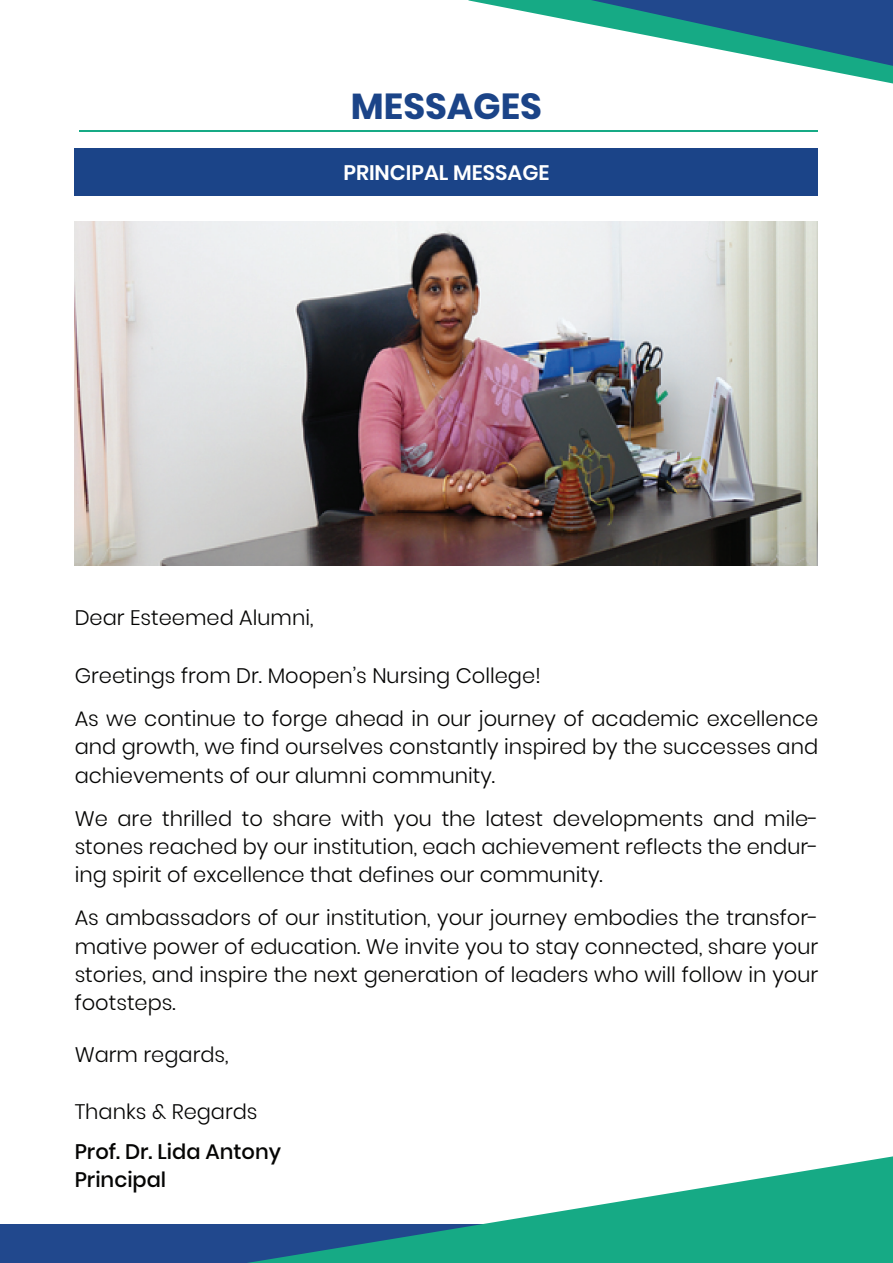
<style>
.page{position:relative;width:893px;height:1263px;background:#fff}
.page>*{position:absolute;margin:0;border:0;box-sizing:border-box;transform-origin:0 0}
.t1{font:700 36.15px "Poppins";color:#1b4488}
.t2{font:300 21px/28.2px "Poppins";color:#050504}
.t3{font:500 21px/28.2px "Poppins";color:#050504}
.t4{font:600 21px "Poppins";color:#fff}
</style>
<div class="page">
<img style="left:75px;top:221px;width:743px;height:345px">
<hr style="left:80px;top:130px;width:738px;height:2px;background:#16aa85">
<div style="left:75px;top:148px;width:743px;height:48px;background:#1b4488"></div>
<div style="left:0;top:1225px;width:526px;height:38px;background:#21488d"></div>
<svg style="left:247px;top:1156px;width:646px;height:107px"></svg>
<svg style="left:468px;top:0;width:425px;height:83px"></svg>
<h1 class="t1" style="left:351px;top:86px;width:193px">MESSAGES</h1>
<p class="t4" style="left:343px;top:161px;width:208px">PRINCIPAL MESSAGE</p>
<p class="t2" style="left:75px;top:603px;width:240px">Dear Esteemed Alumni,</p>
<p class="t2" style="left:75px;top:654px;width:745px;line-height:43.2px">Greetings from Dr. Moopen’s Nursing College!<br>As we continue to forge ahead in our journey of academic excellence</p>
<p class="t2" style="left:75px;top:733px;width:745px">and growth, we find ourselves constantly inspired by the successes and achievements of our alumni community.</p>
<p class="t2" style="left:75px;top:804px;width:745px;text-align:justify">We are thrilled to share with you the latest developments and mile&shy;stones reached by our institution, each achievement reflects the endur&shy;ing spirit of excellence that defines our community.</p>
<p class="t2" style="left:75px;top:904px;width:745px;text-align:justify">As ambassadors of our institution, your journey embodies the transfor&shy;mative power of education. We invite you to stay connected, share your stories, and inspire the next generation of leaders who will follow in your footsteps.</p>
<p class="t2" style="left:75px;top:1041px;width:155px">Warm regards,</p>
<p class="t2" style="left:75px;top:1097px;width:184px">Thanks &amp; Regards</p>
<p class="t3" style="left:75px;top:1137px;width:208px">Prof. Dr. Lida Antony<br>Principal</p>
</div>
